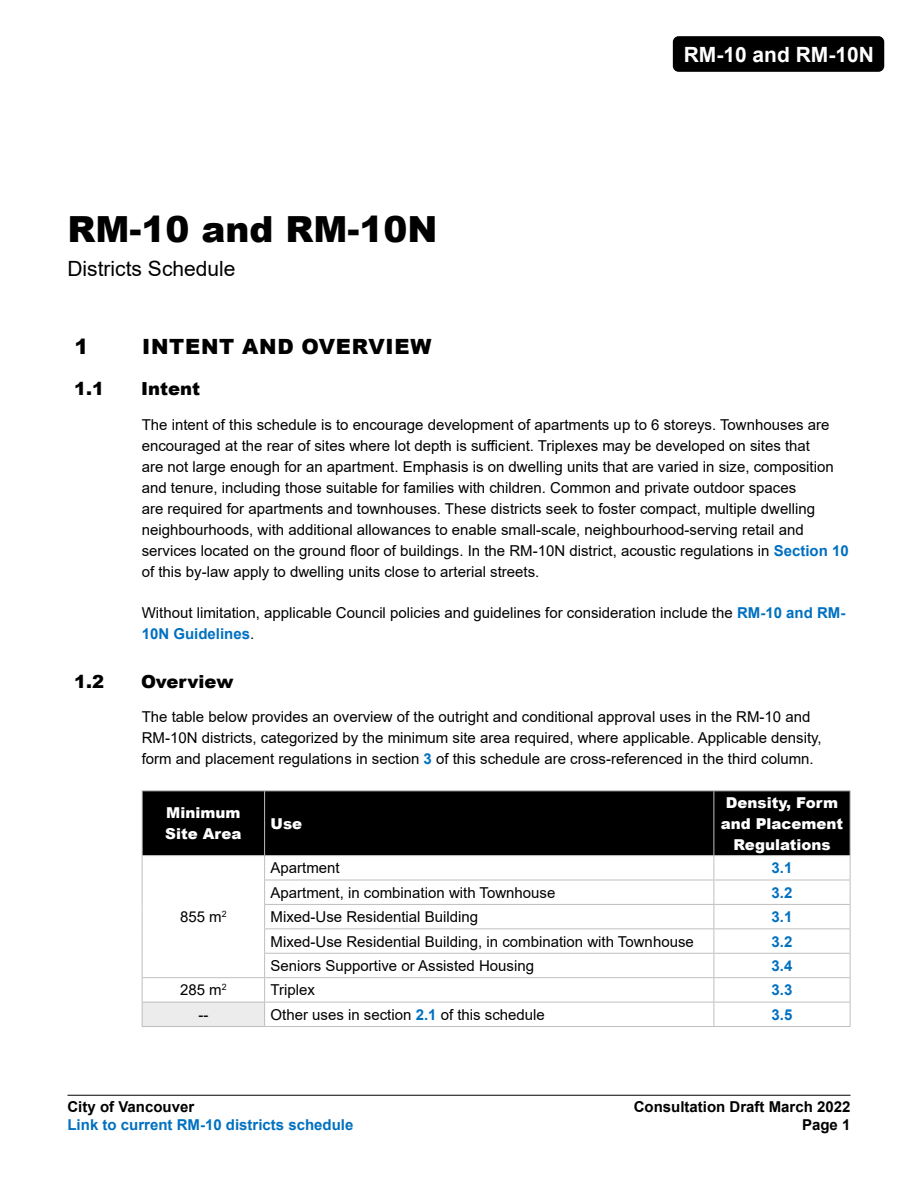
<style>
.page{position:relative;width:918px;height:1188px;background:#fff}
.page>*{position:absolute;margin:0;border:0;box-sizing:border-box;transform-origin:0 0}
.t1{font:900 36px "Arial";color:#000}
.Heading_1__1{font:900 21px "Arial";letter-spacing:.035em;color:#000}
.District_Schedule_Su{font:21px "Arial";color:#000}
.t2{font:700 21px "Arial";color:#fff}
.Heading_2__1_1{font:900 18px "Arial";color:#000}
.Body_Text_-_left_ali{font:15px/21px "Arial";color:#000}
.Table_Text_-_left_al{font:15px "Arial";color:#000}
.TableText_-_centre_a{font:700 15px "Arial";color:#0070c0}
.Table_Header__White{font:900 15px/21px "Arial";color:#fff}
.t3{font:700 15px "Arial";color:#000}
.TableText_-_centre_a-2{font:15px "Arial";color:#000}
.s1{font-weight:700;color:#0070c0}
</style>
<div class="page">
<div style="left:673px;top:36px;width:211px;height:36px;background:#000;border-radius:6px"></div>
<hr style="left:68px;top:1095px;width:782px;height:1px;background:#000">
<div style="left:143px;top:791px;width:707px;height:64px;background:#000"></div>
<div style="left:142px;top:1002px;width:123px;height:25px;background:#ececec"></div>
<hr style="left:265px;top:1002px;width:449px;height:1px;background:#bfbfbf">
<hr style="left:265px;top:1026px;width:449px;height:1px;background:#bfbfbf">
<hr style="left:142px;top:977px;width:123px;height:1px;background:#bfbfbf">
<hr style="left:264px;top:880px;width:450px;height:1px;background:#bfbfbf">
<hr style="left:264px;top:904px;width:450px;height:1px;background:#bfbfbf">
<hr style="left:264px;top:928px;width:450px;height:1px;background:#bfbfbf">
<hr style="left:264px;top:953px;width:450px;height:1px;background:#bfbfbf">
<hr style="left:265px;top:977px;width:449px;height:1px;background:#bfbfbf">
<hr style="left:142px;top:1002px;width:123px;height:1px;background:#bfbfbf">
<svg style="left:142px;top:856px;width:1px;height:170px"></svg>
<svg style="left:264px;top:856px;width:1px;height:170px"></svg>
<hr style="left:714px;top:880px;width:137px;height:1px;background:#bfbfbf">
<hr style="left:714px;top:904px;width:137px;height:1px;background:#bfbfbf">
<hr style="left:714px;top:928px;width:137px;height:1px;background:#bfbfbf">
<hr style="left:714px;top:953px;width:137px;height:1px;background:#bfbfbf">
<hr style="left:714px;top:977px;width:137px;height:1px;background:#bfbfbf">
<hr style="left:714px;top:1002px;width:137px;height:1px;background:#bfbfbf">
<svg style="left:714px;top:856px;width:1px;height:170px"></svg>
<svg style="left:850px;top:856px;width:1px;height:170px"></svg>
<hr style="left:142px;top:1026px;width:123px;height:1px;background:#bfbfbf">
<hr style="left:714px;top:1026px;width:137px;height:1px;background:#bfbfbf">
<hr style="left:142px;top:790px;width:123px;height:1px;background:#bfbfbf">
<hr style="left:142px;top:791px;width:1px;height:64px;background:#bfbfbf">
<hr style="left:142px;top:855px;width:123px;height:1px;background:#bfbfbf">
<hr style="left:714px;top:790px;width:137px;height:1px;background:#bfbfbf">
<hr style="left:850px;top:791px;width:1px;height:64px;background:#bfbfbf">
<hr style="left:714px;top:855px;width:137px;height:1px;background:#bfbfbf">
<hr style="left:265px;top:790px;width:449px;height:1px;background:#bfbfbf">
<hr style="left:264px;top:791px;width:1px;height:64px;background:#bfbfbf">
<hr style="left:714px;top:791px;width:1px;height:64px;background:#bfbfbf">
<hr style="left:265px;top:855px;width:449px;height:1px;background:#bfbfbf">
<p class="t1" style="left:68px;top:203px;width:372px">RM-10 and RM-10N</p>
<p class="District_Schedule_Su" style="left:68px;top:254px;width:170px">Districts Schedule</p>
<h2 class="t2" style="left:684px;top:40px;width:192px">RM-10 and RM-10N</h2>
<h1 class="Heading_1__1" style="left:75px;top:331px;width:16px">1</h1>
<h1 class="Heading_1__1" style="left:142px;top:331px;width:291px">INTENT AND OVERVIEW</h1>
<h2 class="Heading_2__1_1" style="left:74px;top:376px;width:32px">1.1</h2>
<h2 class="Heading_2__1_1" style="left:141px;top:376px;width:61px">Intent</h2>
<p class="Body_Text_-_left_ali" style="left:142px;top:414px;width:709px">The intent of this schedule is to encourage development of apartments up to 6 storeys. Townhouses are encouraged at the rear of sites where lot depth is sufficient. Triplexes may be developed on sites that<br>are not large enough for an apartment. Emphasis is on dwelling units that are varied in size, composition and tenure, including those suitable for families with children. Common and private outdoor spaces<br>are required for apartments and townhouses. These districts seek to foster compact, multiple dwelling neighbourhoods, with additional allowances to enable small-scale, neighbourhood-serving retail and services located on the ground floor of buildings. In the RM-10N district, acoustic regulations in <span class="s1">Section 10 </span>of this by-law apply to dwelling units close to arterial streets.</p>
<p class="Body_Text_-_left_ali" style="left:142px;top:602px;width:705px">Without limitation, applicable Council policies and guidelines for consideration include the <span class="s1">RM-10 and RM-<br>10N Guidelines</span>.</p>
<h2 class="Heading_2__1_1" style="left:74px;top:668px;width:32px">1.2</h2>
<h2 class="Heading_2__1_1" style="left:141px;top:668px;width:94px">Overview</h2>
<p class="Body_Text_-_left_ali" style="left:142px;top:706px;width:682px">The table below provides an overview of the outright and conditional approval uses in the RM-10 and<br>RM-10N districts, categorized by the minimum site area required, where applicable. Applicable density, form and placement regulations in section <span class="s1">3</span> of this schedule are cross-referenced in the third column.</p>
<p class="Table_Header__White" style="left:165px;top:802px;width:78px">Minimum<br>Site Area</p>
<p class="Table_Header__White" style="left:271px;top:812px;width:33px">Use</p>
<p class="Table_Header__White" style="left:721px;top:791px;width:124px;text-align:center">Density, Form and Placement<br>Regulations</p>
<p class="TableText_-_centre_a-2" style="left:180px;top:906px;width:48px">855 m<sup>2</sup></p>
<p class="Table_Text_-_left_al" style="left:271px;top:858px;width:71px">Apartment</p>
<p class="TableText_-_centre_a" style="left:772px;top:857px;width:22px">3.1</p>
<p class="Table_Text_-_left_al" style="left:271px;top:882px;width:286px">Apartment, in combination with Townhouse</p>
<p class="TableText_-_centre_a" style="left:772px;top:882px;width:22px">3.2</p>
<p class="Table_Text_-_left_al" style="left:271px;top:906px;width:209px">Mixed-Use Residential Building</p>
<p class="TableText_-_centre_a" style="left:772px;top:906px;width:22px">3.1</p>
<p class="Table_Text_-_left_al" style="left:271px;top:931px;width:425px">Mixed-Use Residential Building, in combination with Townhouse</p>
<p class="TableText_-_centre_a" style="left:772px;top:931px;width:22px">3.2</p>
<p class="Table_Text_-_left_al" style="left:271px;top:955px;width:265px">Seniors Supportive or Assisted Housing</p>
<p class="TableText_-_centre_a" style="left:772px;top:955px;width:22px">3.4</p>
<p class="TableText_-_centre_a-2" style="left:180px;top:980px;width:48px">285 m<sup>2</sup></p>
<p class="Table_Text_-_left_al" style="left:271px;top:980px;width:46px">Triplex</p>
<p class="TableText_-_centre_a" style="left:772px;top:980px;width:22px">3.3</p>
<p class="TableText_-_centre_a-2" style="left:198px;top:1004px;width:11px">--</p>
<p class="Table_Text_-_left_al" style="left:271px;top:1004px;width:276px">Other uses in section <span class="s1">2.1</span> of this schedule</p>
<p class="TableText_-_centre_a" style="left:772px;top:1004px;width:22px">3.5</p>
<p class="t3" style="left:68px;top:1096px;width:128px">City of Vancouver</p>
<p class="t3" style="left:634px;top:1096px;width:218px">Consultation Draft March 2022</p>
<p class="TableText_-_centre_a" style="left:68px;top:1114px;width:287px">Link to current RM-10 districts schedule</p>
<p class="t3" style="left:802px;top:1114px;width:50px">Page 1</p>
</div>
